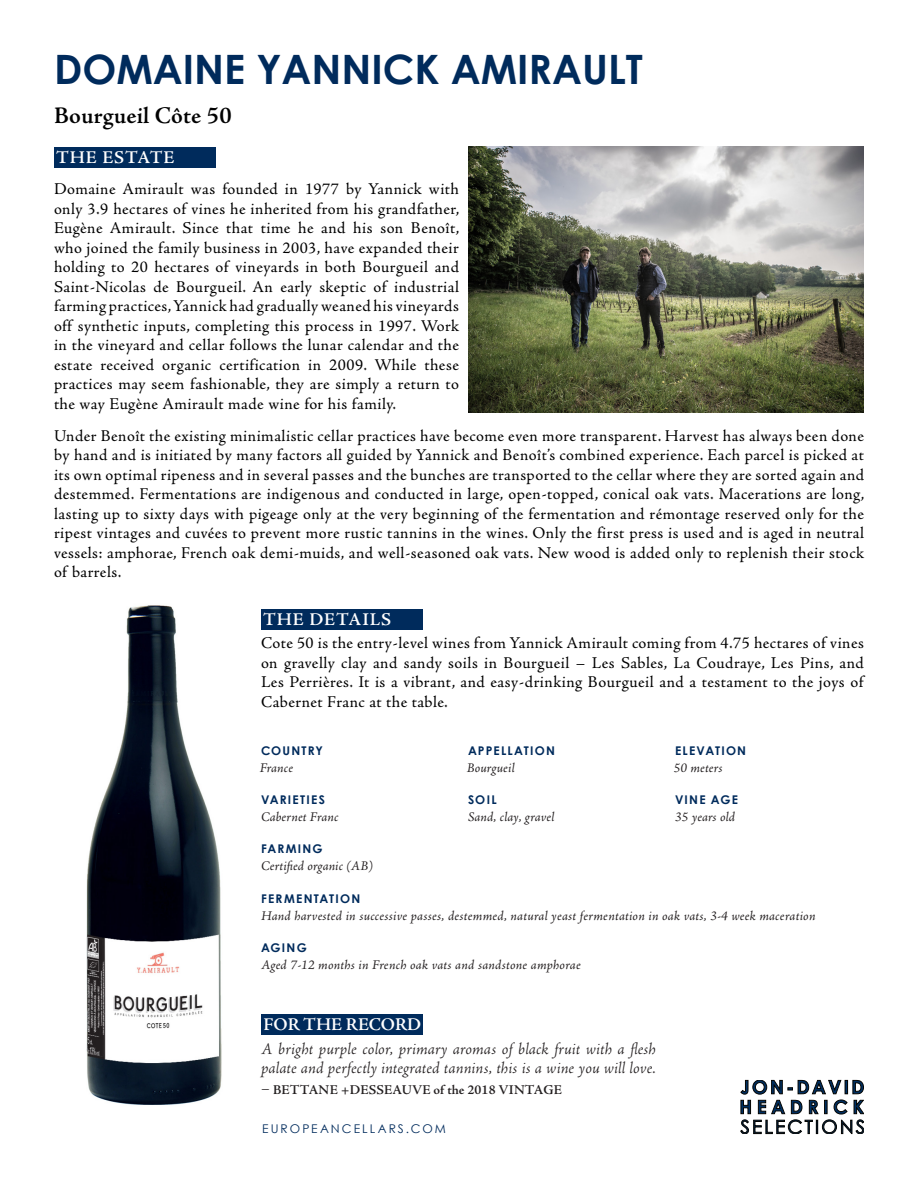
<style>
.page{position:relative;width:918px;height:1188px;background:#fff}
.page>*{position:absolute;margin:0;border:0;box-sizing:border-box;transform-origin:0 0}
.t1{font:700 40.5px "Century Gothic";color:#002b5c}
.t2{font:600 24px "Adobe Jenson Pro";letter-spacing:.01em;color:#000}
.t3{font:600 18px "Adobe Jenson Pro";letter-spacing:.05em;color:#fff}
.t4{font:600 18px "Adobe Jenson Pro";color:#fff}
.t5{font:16.5px/19.5px "Adobe Jenson Pro";letter-spacing:.025em;color:#000;text-align:justify}
.t6{font:italic 300 16.5px/19.5px "Adobe Jenson Pro";letter-spacing:.005em;color:#231f20}
.t7{font:italic 13.5px "Adobe Jenson Pro";letter-spacing:.015em;color:#231f20}
.t8{font:600 13.5px "Adobe Jenson Pro";letter-spacing:.015em;color:#231f20}
.t9{font:700 12px "Century Gothic";letter-spacing:.105em;color:#002b5c}
.t10{font:12px "Century Gothic";letter-spacing:.17em;color:#002b5c}
.s1{font-weight:300;font-size:15px}
</style>
<div class="page">
<div style="left:261px;top:609px;width:162px;height:20px;background:#002b5c"></div>
<div style="left:54px;top:147px;width:162px;height:20px;background:#002b5c"></div>
<div style="left:261px;top:1014px;width:162px;height:20px;background:#002b5c"></div>
<svg style="left:741px;top:1080px;width:41px;height:14px"></svg>
<svg style="left:788px;top:1080px;width:53px;height:14px"></svg>
<div style="left:845px;top:1080px;width:3px;height:14px;border:1px solid #040503"></div>
<svg style="left:853px;top:1080px;width:11px;height:14px"></svg>
<svg style="left:741px;top:1100px;width:10px;height:14px"></svg>
<svg style="left:758px;top:1100px;width:8px;height:14px"></svg>
<svg style="left:772px;top:1100px;width:13px;height:14px"></svg>
<svg style="left:791px;top:1100px;width:11px;height:14px"></svg>
<svg style="left:809px;top:1100px;width:9px;height:14px"></svg>
<div style="left:824px;top:1100px;width:3px;height:14px;background:#002f61;border:1px solid #040503"></div>
<svg style="left:834px;top:1100px;width:13px;height:14px"></svg>
<svg style="left:854px;top:1100px;width:10px;height:14px"></svg>
<svg style="left:741px;top:1120px;width:123px;height:14px"></svg>
<img style="left:468px;top:147px;width:396px;height:266px">
<img style="left:86px;top:605px;width:136px;height:500px">
<h1 class="t1" style="left:54px;top:44px;width:590px">DOMAINE YANNICK AMIRAULT</h1>
<p class="t2" style="left:54px;top:102px;width:179px">Bourgueil Côte 50</p>
<p class="t3" style="left:56px;top:147px;width:120px">THE ESTATE</p>
<p class="t5" style="left:54px;top:179px;width:407px">Domaine Amirault was founded in 1977 by Yannick with only 3.9 hectares of vines he inherited from his grandfather, Eugène Amirault. Since that time he and his son Benoît, who joined the family business in 2003, have expanded their holding to 20 hectares of vineyards in both Bourgueil and Saint-Nicolas de Bourgueil. An early skeptic of industrial farming practices, Yannick had gradually weaned his vineyards off synthetic inputs, completing this process in 1997. Work in the vineyard and cellar follows the lunar calendar and the estate received organic certification in 2009. While these practices may seem fashionable, they are simply a return to the way Eugène Amirault made wine for his family.</p>
<p class="t5" style="left:54px;top:426px;width:812px">Under Benoît the existing minimalistic cellar practices have become even more transparent. Harvest has always been done by hand and is initiated by many factors all guided by Yannick and Benoît’s combined experience. Each parcel is picked at its own optimal ripeness and in several passes and the bunches are transported to the cellar where they are sorted again and destemmed. Fermentations are indigenous and conducted in large, open-topped, conical oak vats. Macerations are long, lasting up to sixty days with pigeage only at the very beginning of the fermentation and rémontage reserved only for the ripest vintages and cuvées to prevent more rustic tannins in the wines. Only the first press is used and is aged in neutral vessels: amphorae, French oak demi-muids, and well-seasoned oak vats. New wood is added only to replenish their stock of barrels.</p>
<p class="t3" style="left:263px;top:609px;width:130px">THE DETAILS</p>
<p class="t5" style="left:261px;top:634px;width:604px">Cote 50 is the entry-level wines from Yannick Amirault coming from 4.75 hectares of vines on gravelly clay and sandy soils in Bourgueil – Les Sables, La Coudraye, Les Pins, and Les Perrières. It is a vibrant, and easy-drinking Bourgueil and a testament to the joys of Cabernet Franc at the table.</p>
<p class="t9" style="left:261px;top:743px;width:63px">COUNTRY</p>
<p class="t9" style="left:468px;top:743px;width:88px">APPELLATION</p>
<p class="t9" style="left:675px;top:743px;width:73px">ELEVATION</p>
<p class="t7" style="left:467px;top:760px;width:49px">Bourgueil</p>
<p class="t7" style="left:468px;top:809px;width:88px">Sand, clay, gravel</p>
<p class="t7" style="left:260px;top:760px;width:35px">France</p>
<p class="t7" style="left:261px;top:809px;width:79px">Cabernet Franc</p>
<p class="t7" style="left:675px;top:809px;width:62px">35 years old</p>
<p class="t7" style="left:674px;top:760px;width:50px">50 meters</p>
<p class="t9" style="left:261px;top:792px;width:66px">VARIETIES</p>
<p class="t9" style="left:468px;top:792px;width:30px">SOIL</p>
<p class="t9" style="left:675px;top:792px;width:64px">VINE AGE</p>
<p class="t9" style="left:261px;top:841px;width:63px">FARMING</p>
<p class="t7" style="left:261px;top:858px;width:113px">Certified organic (AB)</p>
<p class="t7" style="left:261px;top:908px;width:556px">Hand harvested in successive passes, destemmed, natural yeast fermentation in oak vats, 3-4 week maceration</p>
<p class="t7" style="left:261px;top:957px;width:321px">Aged 7-12 months in French oak vats and sandstone amphorae</p>
<p class="t9" style="left:261px;top:891px;width:101px">FERMENTATION</p>
<p class="t9" style="left:261px;top:940px;width:47px">AGING</p>
<p class="t4" style="left:263px;top:1014px;width:159px">FOR THE RECORD</p>
<p class="t6" style="left:261px;top:1040px;width:396px">A bright purple color, primary aromas of black fruit with a flesh palate and perfectly integrated tannins, this is a wine you will love.</p>
<p class="t8" style="left:261px;top:1082px;width:302px"><span class="s1">–</span> BETTANE +DESSEAUVE of the 2018 VINTAGE</p>
<p class="t10" style="left:262px;top:1121px;width:185px">EUROPEANCELLARS.COM</p>
</div>
